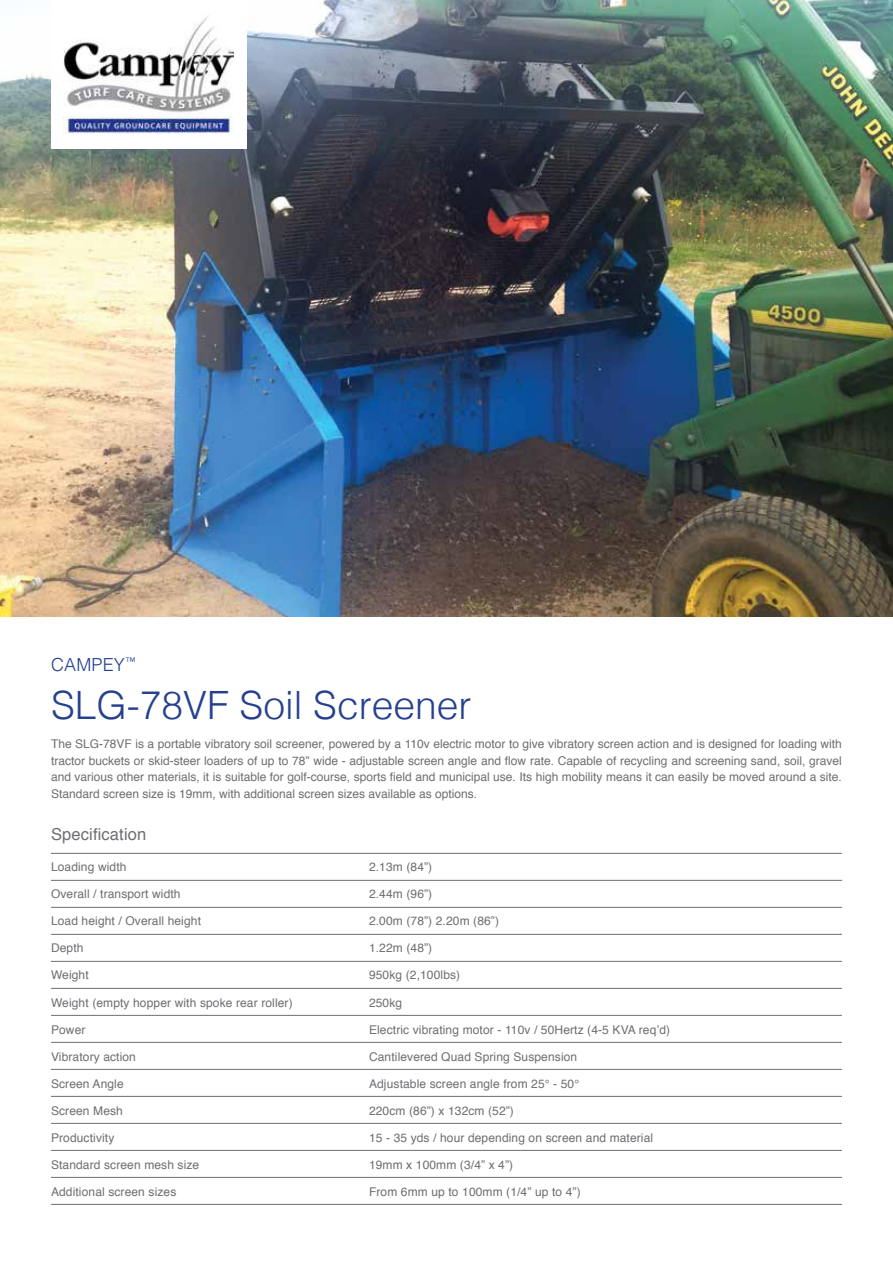
<style>
.page{position:relative;width:893px;height:1263px;background:#fff}
.page>*{position:absolute;margin:0;border:0;box-sizing:border-box;transform-origin:0 0}
.t1{font:300 39px "Helvetica";color:#25408e}
.t2{font:300 18px "Helvetica";letter-spacing:.01em;color:#25408e}
.t3{font:16.5px "Helvetica";letter-spacing:.01em;color:#6d6e71}
.t4{font:12px/16.5px "Helvetica";letter-spacing:.01em;color:#6d6e71;text-align:justify}
</style>
<div class="page">
<hr style="left:51px;top:853px;width:791px;height:1px;background:#6d6e71">
<hr style="left:51px;top:880px;width:791px;height:1px;background:#6d6e71">
<hr style="left:51px;top:907px;width:791px;height:1px;background:#6d6e71">
<hr style="left:51px;top:934px;width:791px;height:1px;background:#6d6e71">
<hr style="left:51px;top:961px;width:791px;height:1px;background:#6d6e71">
<hr style="left:51px;top:988px;width:791px;height:1px;background:#6d6e71">
<hr style="left:51px;top:1015px;width:791px;height:1px;background:#6d6e71">
<hr style="left:51px;top:1042px;width:791px;height:1px;background:#6d6e71">
<hr style="left:51px;top:1069px;width:791px;height:1px;background:#6d6e71">
<hr style="left:51px;top:1096px;width:791px;height:1px;background:#6d6e71">
<hr style="left:51px;top:1123px;width:791px;height:1px;background:#6d6e71">
<hr style="left:51px;top:1150px;width:791px;height:1px;background:#6d6e71">
<hr style="left:51px;top:1177px;width:791px;height:1px;background:#6d6e71">
<hr style="left:51px;top:1204px;width:791px;height:1px;background:#6d6e71">
<img style="left:0;top:0;width:893px;height:617px">
<div style="left:51px;top:0;width:196px;height:149px;background:#fff"></div>
<img style="left:64px;top:15px;width:170px;height:119px">
<h2 class="t2" style="left:51px;top:654px;width:86px">CAMPEY <sup>™</sup></h2>
<h1 class="t1" style="left:51px;top:683px;width:422px">SLG-78VF Soil Screener</h1>
<p class="t4" style="left:51px;top:737px;width:792px">The SLG-78VF is a portable vibratory soil screener, powered by a 110v electric motor to give vibratory screen action and is designed for loading with tractor buckets or skid-steer loaders of up to 78” wide - adjustable screen angle and flow rate. Capable of recycling and screening sand, soil, gravel and various other materials, it is suitable for golf-course, sports field and municipal use. Its high mobility means it can easily be moved around a site.<br>Standard screen size is 19mm, with additional screen sizes available as options.</p>
<h3 class="t3" style="left:51px;top:822px;width:97px">Specification</h3>
<p class="t4" style="left:51px;top:859px;width:77px">Loading width</p>
<p class="t4" style="left:369px;top:859px;width:65px">2.13m (84”)</p>
<p class="t4" style="left:51px;top:886px;width:131px">Overall / transport width</p>
<p class="t4" style="left:369px;top:886px;width:65px">2.44m (96”)</p>
<p class="t4" style="left:51px;top:913px;width:151px">Load height / Overall height</p>
<p class="t4" style="left:369px;top:913px;width:132px">2.00m (78”) 2.20m (86”)</p>
<p class="t4" style="left:51px;top:940px;width:34px">Depth</p>
<p class="t4" style="left:369px;top:940px;width:65px">1.22m (48”)</p>
<p class="t4" style="left:51px;top:967px;width:39px">Weight</p>
<p class="t4" style="left:369px;top:967px;width:93px">950kg (2,100lbs)</p>
<p class="t4" style="left:51px;top:994px;width:243px">Weight (empty hopper with spoke rear roller)</p>
<p class="t4" style="left:369px;top:994px;width:35px">250kg</p>
<p class="t4" style="left:51px;top:1021px;width:36px">Power</p>
<p class="t4" style="left:369px;top:1021px;width:303px">Electric vibrating motor - 110v / 50Hertz (4-5 KVA req’d)</p>
<p class="t4" style="left:51px;top:1048px;width:86px">Vibratory action</p>
<p class="t4" style="left:369px;top:1048px;width:210px">Cantilevered Quad Spring Suspension</p>
<p class="t4" style="left:51px;top:1075px;width:74px">Screen Angle</p>
<p class="t4" style="left:369px;top:1075px;width:212px">Adjustable screen angle from 25° - 50°</p>
<p class="t4" style="left:51px;top:1102px;width:73px">Screen Mesh</p>
<p class="t4" style="left:369px;top:1102px;width:146px">220cm (86”) x 132cm (52”)</p>
<p class="t4" style="left:51px;top:1129px;width:65px">Productivity</p>
<p class="t4" style="left:369px;top:1129px;width:286px">15 - 35 yds / hour depending on screen and material</p>
<p class="t4" style="left:51px;top:1156px;width:150px">Standard screen mesh size</p>
<p class="t4" style="left:369px;top:1156px;width:146px">19mm x 100mm (3/4” x 4”)</p>
<p class="t4" style="left:51px;top:1183px;width:127px">Additional screen sizes</p>
<p class="t4" style="left:369px;top:1183px;width:213px">From 6mm up to 100mm (1/4” up to 4”)</p>
</div>
